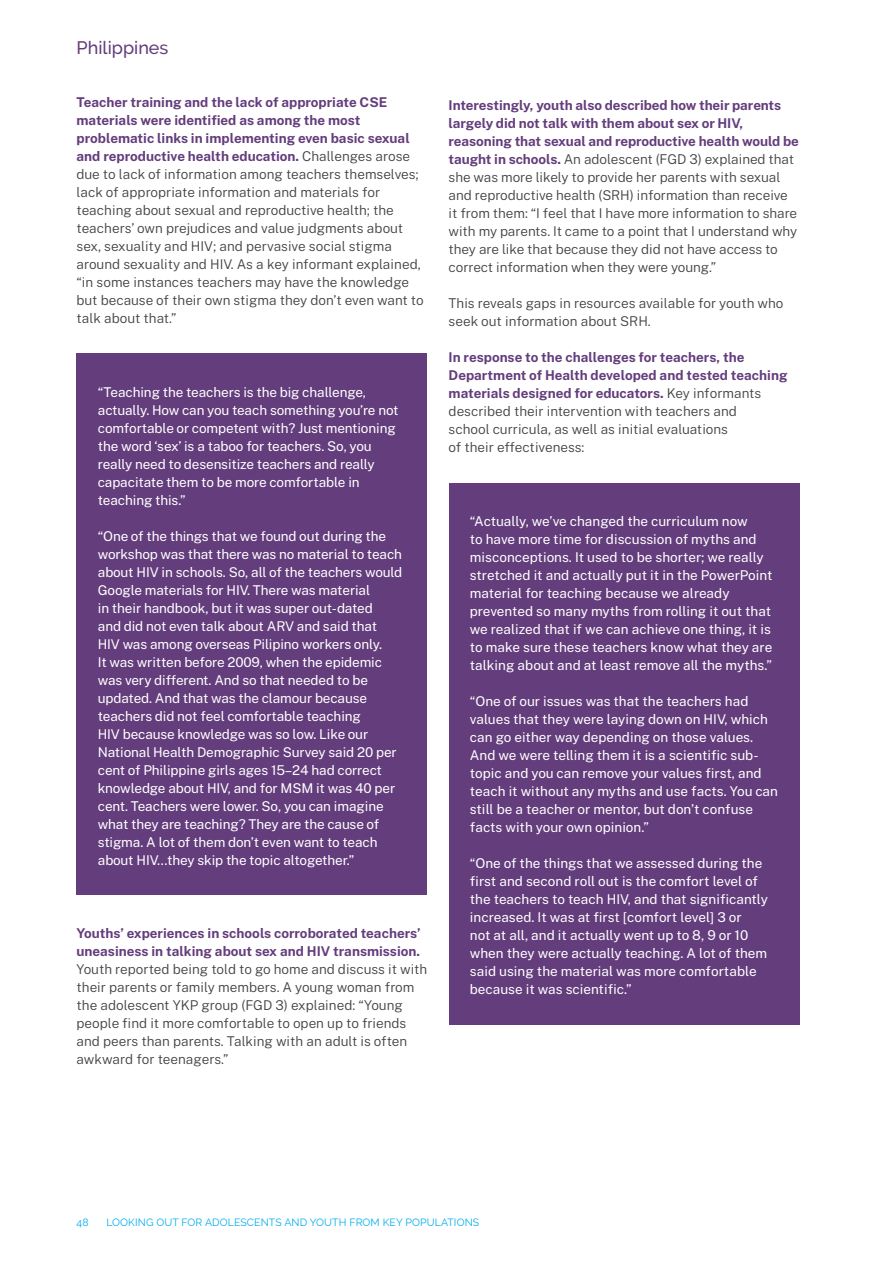
<style>
.page{position:relative;width:893px;height:1263px;background:#fff}
.page>*{position:absolute;margin:0;border:0;box-sizing:border-box;transform-origin:0 0}
.t1{font:500 18px "Raleway";color:#643d7c}
.t2{font:13.5px/18px "Public Sans";letter-spacing:-.01em;color:#fff}
.t3{font:300 13.5px/18px "Public Sans";color:#414042}
.t4{font:700 13.5px/18px "Public Sans";color:#643d7c}
.t5{font:10.5px "Raleway";letter-spacing:.01em;color:#00aeef}
.s1{font-weight:700;color:#643d7c}
</style>
<div class="page">
<div style="left:77px;top:353px;width:350px;height:542px;background:#643d7c"></div>
<div style="left:449px;top:483px;width:350px;height:541px;background:#643d7c"></div>
<h1 class="t1" style="left:77px;top:37px;width:93px">Philippines</h1>
<p class="t3" style="left:77px;top:92px;width:349px"><span class="s1">Teacher training and the lack of appropriate CSE materials were identified as among the most problematic links in implementing even basic sexual and reproductive health education.</span> Challenges arose due to lack of information among teachers themselves; lack of appropriate information and materials for teaching about sexual and reproductive health; the teachers’ own prejudices and value judgments about sex, sexuality and HIV; and pervasive social stigma around sexuality and HIV. As a key informant explained, “in some instances teachers may have the knowledge but because of their own stigma they don’t even want to talk about that.”</p>
<p class="t2" style="left:98px;top:382px;width:302px">“Teaching the teachers is the big challenge, actually. How can you teach something you’re not comfortable or competent with? Just mentioning the word ‘sex’ is a taboo for teachers. So, you really need to desensitize teachers and really capacitate them to be more comfortable in teaching this.”</p>
<p class="t2" style="left:98px;top:526px;width:306px">“One of the things that we found out during the workshop was that there was no material to teach about HIV in schools. So, all of the teachers would Google materials for HIV. There was material<br>in their handbook, but it was super out-dated<br>and did not even talk about ARV and said that HIV was among overseas Pilipino workers only.<br>It was written before 2009, when the epidemic was very different. And so that needed to be updated. And that was the clamour because teachers did not feel comfortable teaching<br>HIV because knowledge was so low. Like our National Health Demographic Survey said 20 per cent of Philippine girls ages 15–24 had correct knowledge about HIV, and for MSM it was 40 per cent. Teachers were lower. So, you can imagine what they are teaching? They are the cause of stigma. A lot of them don’t even want to teach about HIV...they skip the topic altogether.”</p>
<p class="t4" style="left:77px;top:923px;width:346px">Youths’ experiences in schools corroborated teachers’ uneasiness in talking about sex and HIV transmission.</p>
<p class="t3" style="left:77px;top:959px;width:352px">Youth reported being told to go home and discuss it with their parents or family members. A young woman from the adolescent YKP group (FGD 3) explained: “Young people find it more comfortable to open up to friends and peers than parents. Talking with an adult is often awkward for teenagers.”</p>
<p class="t3" style="left:449px;top:95px;width:352px"><span class="s1">Interestingly, youth also described how their parents largely did not talk with them about sex or HIV, reasoning that sexual and reproductive health would be taught in schools.</span> An adolescent (FGD 3) explained that she was more likely to provide her parents with sexual and reproductive health (SRH) information than receive it from them: “I feel that I have more information to share with my parents. It came to a point that I understand why they are like that because they did not have access to correct information when they were young.”</p>
<p class="t3" style="left:449px;top:293px;width:336px">This reveals gaps in resources available for youth who seek out information about SRH.</p>
<p class="t3" style="left:449px;top:347px;width:340px"><span class="s1">In response to the challenges for teachers, the Department of Health developed and tested teaching materials designed for educators.</span> Key informants described their intervention with teachers and<br>school curricula, as well as initial evaluations<br>of their effectiveness:</p>
<p class="t2" style="left:470px;top:511px;width:304px">“Actually, we’ve changed the curriculum now<br>to have more time for discussion of myths and misconceptions. It used to be shorter; we really stretched it and actually put it in the PowerPoint material for teaching because we already prevented so many myths from rolling it out that we realized that if we can achieve one thing, it is to make sure these teachers know what they are talking about and at least remove all the myths.”</p>
<p class="t2" style="left:470px;top:691px;width:310px">“One of our issues was that the teachers had values that they were laying down on HIV, which can go either way depending on those values.<br>And we were telling them it is a scientific sub&shy;topic and you can remove your values first, and teach it without any myths and use facts. You can still be a teacher or mentor, but don’t confuse facts with your own opinion.”</p>
<p class="t2" style="left:470px;top:853px;width:299px">“One of the things that we assessed during the first and second roll out is the comfort level of the teachers to teach HIV, and that significantly increased. It was at first [comfort level] 3 or<br>not at all, and it actually went up to 8, 9 or 10 when they were actually teaching. A lot of them said using the material was more comfortable because it was scientific.”</p>
<p class="t5" style="left:77px;top:1216px;width:14px">48</p>
<p class="t5" style="left:107px;top:1216px;width:374px">LOOKING OUT FOR ADOLESCENTS AND YOUTH FROM KEY POPULATIONS</p>
</div>
